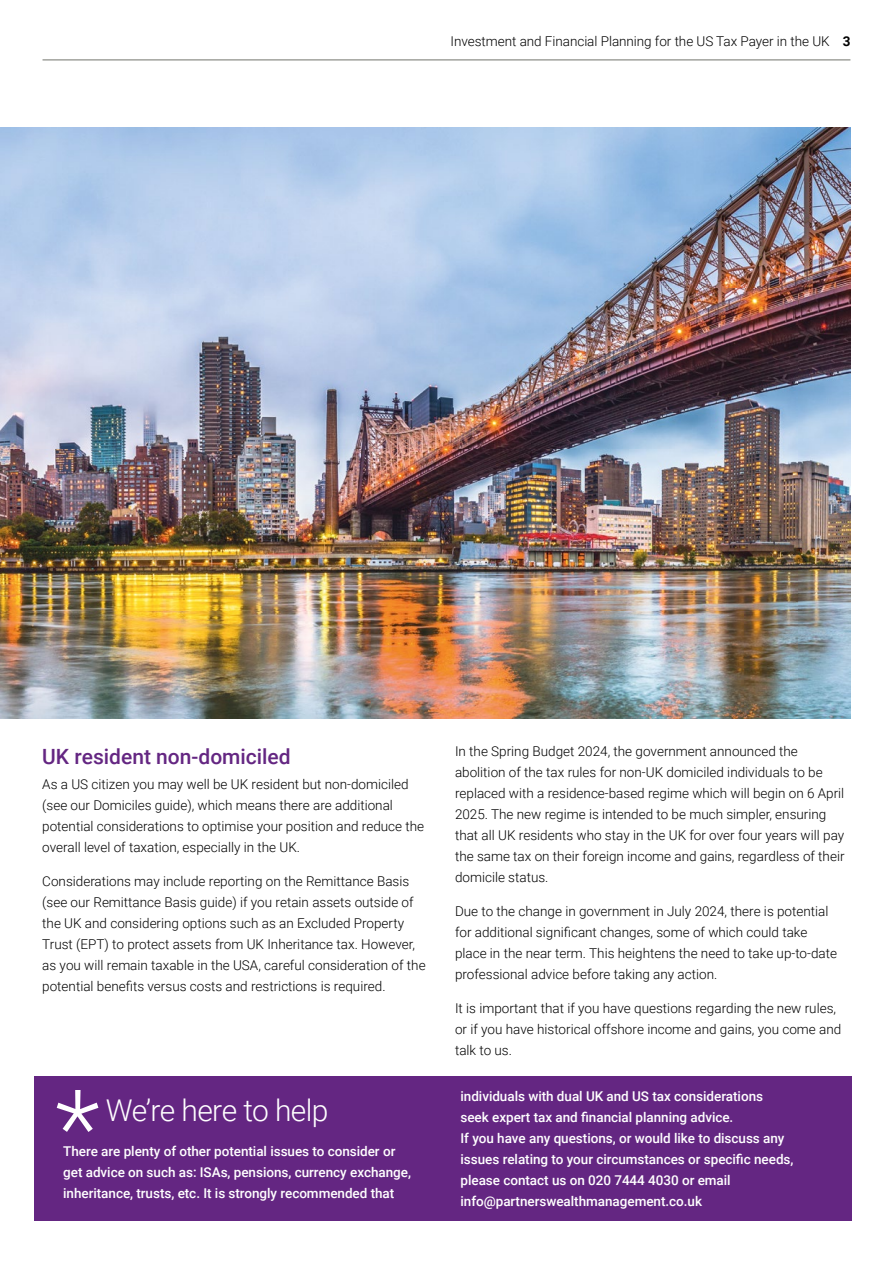
<style>
.page{position:relative;width:893px;height:1263px;background:#fff}
.page>*{position:absolute;margin:0;border:0;box-sizing:border-box;transform-origin:0 0}
.t1{font:300 105px "Roboto";color:#fff}
.t2{font:300 30px "Roboto";letter-spacing:-.02em;color:#fff}
.t3{font:500 21px "Roboto";color:#642682}
.t4{font:300 13.5px/21px "Roboto";color:#000}
.t5{font:500 13.5px/21px "Roboto";letter-spacing:-.005em;color:#fff}
.s1{font-weight:700}
</style>
<div class="page">
<hr style="left:43px;top:60px;width:807px;height:1px;background:#72746c">
<img style="left:0;top:128px;width:850px;height:591px">
<div style="left:34px;top:1076px;width:817px;height:144px;background:#642682"></div>
<p class="t4" style="left:450px;top:31px;width:401px">Investment and Financial Planning for the US Tax Payer in the UK <span class="s1">3</span></p>
<h3 class="t3" style="left:42px;top:742px;width:250px">UK resident non-domiciled</h3>
<p class="t4" style="left:42px;top:773px;width:383px">As a US citizen you may well be UK resident but non-domiciled (see our Domiciles guide), which means there are additional potential considerations to optimise your position and reduce the overall level of taxation, especially in the UK.</p>
<p class="t4" style="left:42px;top:870px;width:385px">Considerations may include reporting on the Remittance Basis (see our Remittance Basis guide) if you retain assets outside of the UK and considering options such as an Excluded Property Trust (EPT) to protect assets from UK Inheritance tax. However, as you will remain taxable in the USA, careful consideration of the potential benefits versus costs and restrictions is required.</p>
<h1 class="t1" style="left:55px;top:1054px;width:46px">*</h1>
<h2 class="t2" style="left:106px;top:1089px;width:224px">We’re here to help</h2>
<p class="t5" style="left:63px;top:1140px;width:349px">There are plenty of other potential issues to consider or get advice on such as: ISAs, pensions, currency exchange, inheritance, trusts, etc. It is strongly recommended that</p>
<p class="t4" style="left:455px;top:740px;width:391px">In the Spring Budget 2024, the government announced the abolition of the tax rules for non-UK domiciled individuals to be replaced with a residence-based regime which will begin on 6 April 2025. The new regime is intended to be much simpler, ensuring that all UK residents who stay in the UK for over four years will pay the same tax on their foreign income and gains, regardless of their domicile status.</p>
<p class="t4" style="left:455px;top:900px;width:384px">Due to the change in government in July 2024, there is potential for additional significant changes, some of which could take place in the near term. This heightens the need to take up-to-date professional advice before taking any action.</p>
<p class="t4" style="left:455px;top:997px;width:388px">It is important that if you have questions regarding the new rules, or if you have historical offshore income and gains, you come and talk to us.</p>
<p class="t5" style="left:460px;top:1085px;width:334px">individuals with dual UK and US tax considerations seek expert tax and financial planning advice.<br>If you have any questions, or would like to discuss any issues relating to your circumstances or specific needs, please contact us on 020 7444 4030 or email info@partnerswealthmanagement.co.uk</p>
</div>
